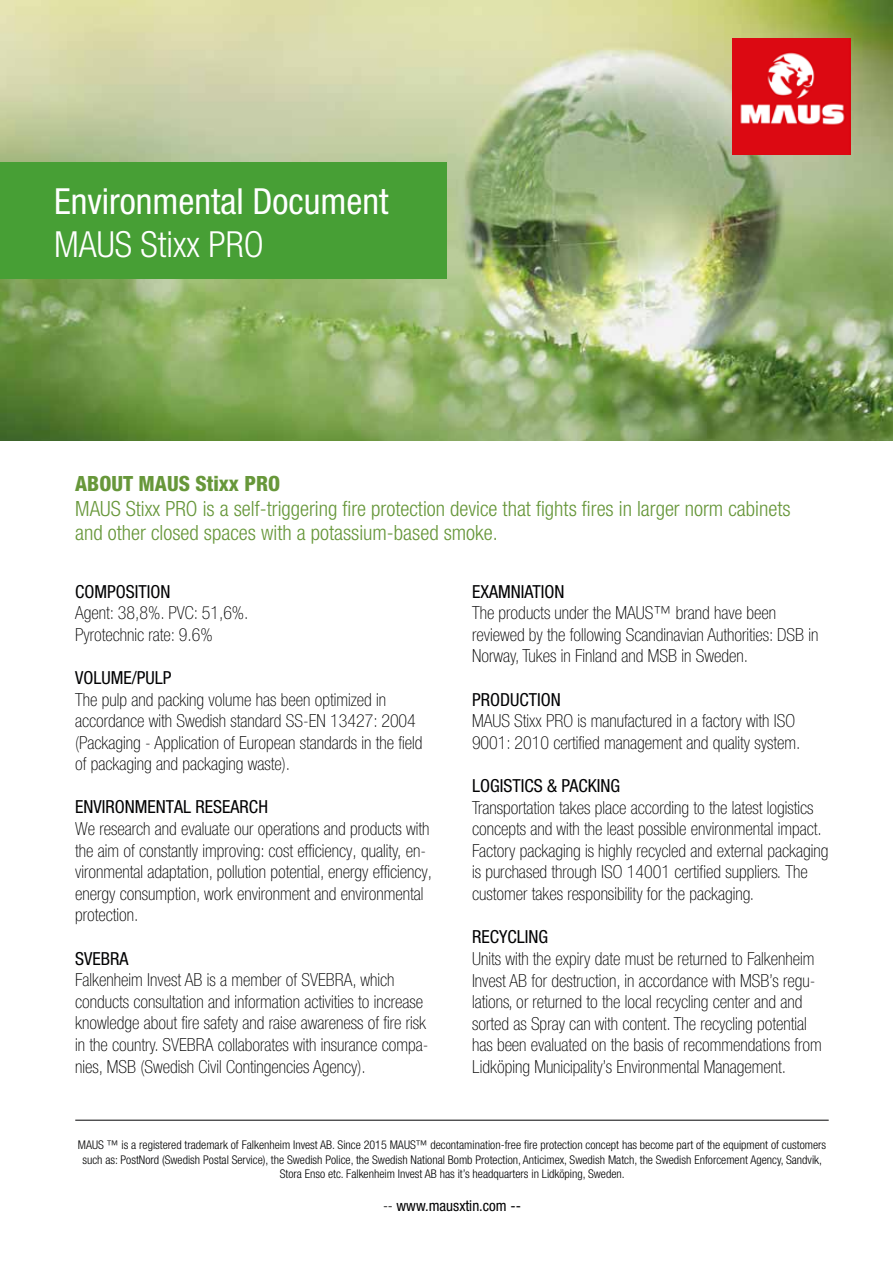
<style>
.page{position:relative;width:893px;height:1263px;background:#fff}
.page>*{position:absolute;margin:0;border:0;box-sizing:border-box;transform-origin:0 0}
.t1{font:condensed 36px "Helvetica Neue LT Std";color:#fff}
.t2{font:300 condensed 36px "Helvetica Neue LT Std";color:#fff}
.t3{font:300 condensed 21px/23.9px "Helvetica Neue LT Std";color:#67973a}
.t4{font:800 condensed 21px "Helvetica Neue LT Std";color:#67973a}
.t5{font:100 condensed 18px/21.6px "Helvetica Neue LT Std";color:#000}
.t6{font:condensed 18px "Helvetica Neue LT Std";color:#020203}
.t7{font:condensed 15px "Helvetica Neue LT Std";color:#020203}
.t8{font:300 condensed 12px/14.4px "Helvetica Neue LT Std";color:#020203;text-align:center}
.s1{font-weight:300}
</style>
<div class="page">
<img style="left:0;top:0;width:893px;height:440px">
<div style="left:0;top:162px;width:446px;height:117px;background:#479f35"></div>
<hr style="left:75px;top:1120px;width:754px;height:1px;background:#020203">
<img style="left:732px;top:39px;width:119px;height:115px">
<h1 class="t1" style="left:54px;top:180px;width:336px">Environmental Document</h1>
<h1 class="t2" style="left:54px;top:223px;width:211px">MAUS Stixx PRO</h1>
<p class="t4" style="left:75px;top:470px;width:206px">ABOUT MAUS Stixx PRO</p>
<p class="t3" style="left:75px;top:496px;width:717px">MAUS Stixx PRO is a self-triggering fire protection device that fights fires in larger norm cabinets and other closed spaces with a potassium-based smoke.</p>
<p class="t6" style="left:75px;top:581px;width:97px">COMPOSITION</p>
<p class="t5" style="left:75px;top:602px;width:175px">Agent: 38,8%. PVC: 51,6%.<br>Pyrotechnic rate: 9.6%</p>
<p class="t6" style="left:75px;top:667px;width:98px">VOLUME/PULP</p>
<p class="t5" style="left:75px;top:688px;width:349px">The pulp and packing volume has been optimized in accordance with Swedish standard SS-EN 13427: 2004 (Packaging - Application of European standards in the field of packaging and packaging waste).</p>
<p class="t6" style="left:75px;top:797px;width:194px">ENVIRONMENTAL RESEARCH</p>
<p class="t5" style="left:75px;top:818px;width:358px">We research and evaluate our operations and products with the aim of constantly improving: cost efficiency, quality, en&shy;vironmental adaptation, pollution potential, energy efficiency, energy consumption, work environment and environmental protection.</p>
<p class="t6" style="left:75px;top:948px;width:55px">SVEBRA</p>
<p class="t5" style="left:75px;top:969px;width:355px">Falkenheim Invest AB is a member of SVEBRA, which conducts consultation and information activities to increase knowledge about fire safety and raise awareness of fire risk in the country. SVEBRA collaborates with insurance compa&shy;nies, MSB (Swedish Civil Contingencies Agency).</p>
<p class="t6" style="left:472px;top:581px;width:94px">EXAMNIATION</p>
<p class="t5" style="left:472px;top:602px;width:348px">The products under the MAUS™ brand have been reviewed by the following Scandinavian Authorities: DSB in<br>Norway, Tukes in Finland and MSB in Sweden.</p>
<p class="t6" style="left:472px;top:689px;width:90px">PRODUCTION</p>
<p class="t5" style="left:472px;top:710px;width:330px">MAUS Stixx PRO is manufactured in a factory with ISO<br>9001: 2010 certified management and quality system.</p>
<p class="t6" style="left:472px;top:775px;width:150px">LOGISTICS &amp; PACKING</p>
<p class="t5" style="left:472px;top:796px;width:358px">Transportation takes place according to the latest logistics concepts and with the least possible environmental impact.<br>Factory packaging is highly recycled and external packaging is purchased through ISO 14001 certified suppliers. The customer takes responsibility for the packaging.</p>
<p class="t6" style="left:472px;top:926px;width:78px">RECYCLING</p>
<p class="t5" style="left:472px;top:948px;width:351px">Units with the expiry date must be returned to Falkenheim Invest AB for destruction, in accordance with MSB’s regu&shy;lations, or returned to the local recycling center and and sorted as Spray can with content. The recycling potential has been evaluated on the basis of recommendations from Lidköping Municipality’s Environmental Management.</p>
<p class="t8" style="left:78px;top:1138px;width:750px">MAUS ™ is a registered trademark of Falkenheim Invest AB. Since 2015 MAUS™ decontamination-free fire protection concept has become part of the equipment of customers such as: PostNord (Swedish Postal Service), the Swedish Police, the Swedish National Bomb Protection, Anticimex, Swedish Match, the Swedish Enforcement Agency, Sandvik,<br>Stora Enso etc. Falkenheim Invest AB has it’s headquarters in Lidköping, Sweden.</p>
<p class="t7" style="left:383px;top:1196px;width:139px"><span class="s1">--</span> www.mausxtin.com --</p>
</div>
